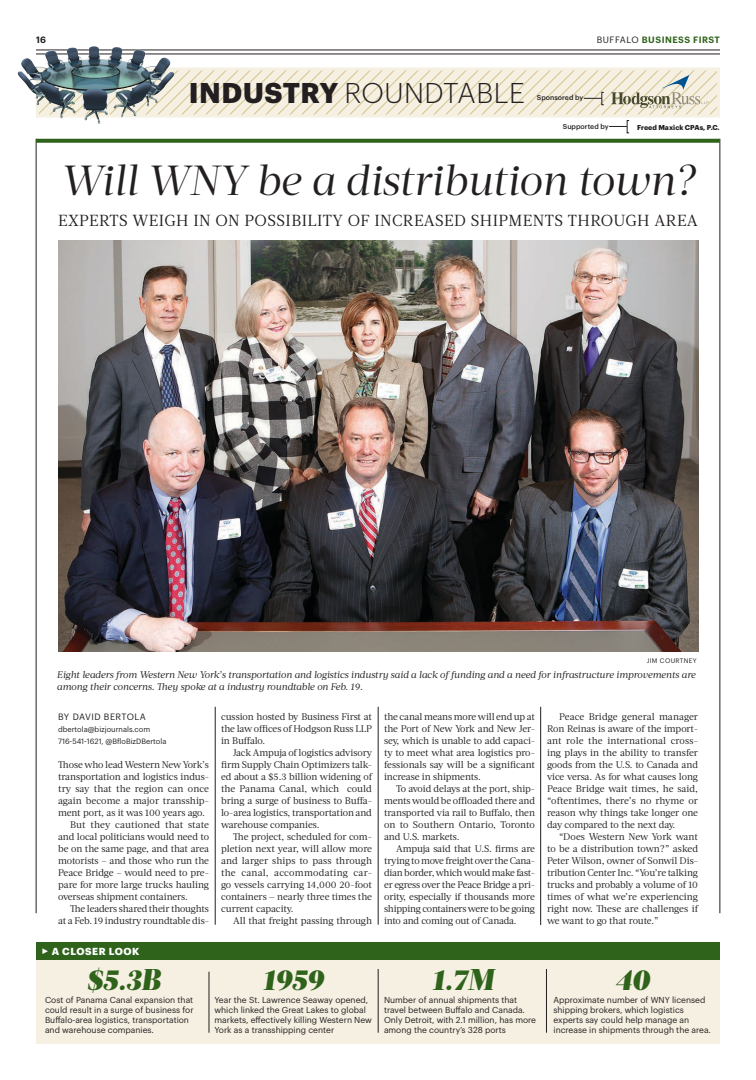
<style>
.page{position:relative;width:756px;height:1080px;background:#fff}
.page>*{position:absolute;margin:0;border:0;box-sizing:border-box;transform-origin:0 0}
.Headline_-_News__42{font:italic 42px "Acta Headline";letter-spacing:-.01em;color:#231f20}
.Number_-_Big{font:italic 900 30px "Acta Headline";letter-spacing:-.01em;color:#2f631b}
.t1{font:300 28px "Graphik";letter-spacing:.02em;color:#231f20}
.Headline_-_Deck__Cap{font:16px "Acta";letter-spacing:.025em;color:#231f20}
.t2{font:700 10px "Graphik";letter-spacing:.055em;color:#fff}
.Body_Copy_-_Serif__I{font:9.7px/12px "Acta";letter-spacing:-.01em;color:#231f20;text-align:justify}
.Photo_-_Caption__Wit{font:italic 9.7px/12px "Acta";letter-spacing:-.01em;color:#231f20}
.Body_Copy_-_Serif{font:9.7px/12px "Acta";letter-spacing:-.005em;color:#231f20;text-align:justify}
.t3{font:600 9px "Graphik";letter-spacing:.055em;color:#2f631b}
.Byline_-_Staff{font:9px "Graphik";letter-spacing:.055em;color:#231f20}
.t4{font:600 9px "Graphik";color:#231f20}
.Body_Copy_-_Sans_Ser{font:8.5px/10px "Graphik";color:#231f20}
.Byline_-_Staff-2{font:7.5px/12px "Graphik";color:#231f20}
.Body_Copy_-_Serif__R{font:500 7px "Graphik";letter-spacing:.005em;color:#231f20}
.Body_Copy_-_Serif__R-2{font:700 7px "Graphik";letter-spacing:.005em;color:#231f20}
.Photo_-_Caption__Wit-2{font:6.5px "Graphik";letter-spacing:.055em;color:#231f20}
.s1{font-weight:400;color:#231f20}
.s2{font-weight:700}
</style>
<div class="page">
<hr style="left:36px;top:50px;width:684px;height:1px;background:#231f20">
<hr style="left:36px;top:54px;width:684px;height:1px;background:#231f20">
<div style="left:36px;top:67px;width:684px;height:50px;border:3px solid #f5f0e2"></div>
<img style="left:17px;top:46px;width:160px;height:102px">
<hr style="left:36px;top:139px;width:1px;height:774px;background:#231f20">
<hr style="left:720px;top:139px;width:1px;height:774px;background:#231f20">
<img style="left:58px;top:240px;width:640px;height:412px">
<hr style="left:215px;top:707px;width:1px;height:218px;background:#231f20">
<hr style="left:378px;top:707px;width:1px;height:218px;background:#231f20">
<hr style="left:540px;top:707px;width:1px;height:218px;background:#231f20">
<svg style="left:36px;top:139px;width:684px;height:4px;background:#3c6c29"></svg>
<div style="left:36px;top:960px;width:684px;height:84px;background:#f5f0e2"></div>
<div style="left:36px;top:942px;width:684px;height:18px;background:#2f631b"></div>
<hr style="left:209px;top:972px;width:1px;height:61px;background:#231f20">
<hr style="left:378px;top:969px;width:1px;height:64px;background:#231f20">
<hr style="left:546px;top:969px;width:1px;height:64px;background:#231f20">
<svg style="left:38px;top:69px;width:680px;height:64px"></svg>
<p class="t4" style="left:36px;top:33px;width:12px">16</p>
<p class="t3" style="left:597px;top:33px;width:125px"><span class="s1">BUFFALO</span> BUSINESS FIRST</p>
<p class="t1" style="left:189px;top:72px;width:338px"><span class="s2">INDUSTRY</span> ROUNDTABLE</p>
<p class="Body_Copy_-_Serif__R" style="left:537px;top:93px;width:48px">Sponsored by</p>
<p class="Body_Copy_-_Serif__R" style="left:563px;top:121px;width:47px">Supported by</p>
<p class="Body_Copy_-_Serif__R-2" style="left:637px;top:122px;width:84px">Freed Maxick CPAs, P.C.</p>
<p class="Headline_-_News__42" style="left:60px;top:156px;width:637px">Will WNY be a distribution town?</p>
<p class="Headline_-_Deck__Cap" style="left:58px;top:211px;width:641px">EXPERTS WEIGH IN ON POSSIBILITY OF INCREASED SHIPMENTS THROUGH AREA</p>
<p class="Photo_-_Caption__Wit-2" style="left:647px;top:655px;width:52px">JIM COURTNEY</p>
<p class="Photo_-_Caption__Wit" style="left:57px;top:669px;width:640px">Eight leaders from Western New York’s transportation and logistics industry said a lack of funding and a need for infrastructure improvements are among their concerns. They spoke at a industry roundtable on Feb. 19.</p>
<p class="Byline_-_Staff" style="left:58px;top:710px;width:89px">BY DAVID BERTOLA</p>
<p class="Byline_-_Staff-2" style="left:58px;top:723px;width:110px">dbertola@bizjournals.com<br>716-541-1621, @BfloBizDBertola</p>
<p class="Body_Copy_-_Serif" style="left:58px;top:759px;width:153px">Those who lead Western New York’s transportation and logistics indus&shy;try say that the region can once again become a major transship&shy;ment port, as it was 100 years ago.</p>
<p class="Body_Copy_-_Serif__I" style="left:58px;top:819px;width:152px;text-indent:12px">But they cautioned that state and local politicians would need to be on the same page, and that area motorists – and those who run the Peace Bridge – would need to pre&shy;pare for more large trucks hauling overseas shipment containers.</p>
<p class="Body_Copy_-_Serif__I" style="left:58px;top:903px;width:152px;text-align:right">The leaders shared their thoughts<br>at a Feb. 19 industry roundtable dis-</p>
<p class="Body_Copy_-_Serif__I" style="left:221px;top:711px;width:152px">cussion hosted by Business First at the law offices of Hodgson Russ LLP in Buffalo.</p>
<p class="Body_Copy_-_Serif__I" style="left:221px;top:747px;width:152px;text-indent:12px">Jack Ampuja of logistics advisory firm Supply Chain Optimizers talk&shy;ed about a $5.3 billion widening of the Panama Canal, which could bring a surge of business to Buffa&shy;lo-area logistics, transportation and warehouse companies.</p>
<p class="Body_Copy_-_Serif__I" style="left:221px;top:831px;width:153px;text-indent:12px">The project, scheduled for com&shy;pletion next year, will allow more and larger ships to pass through the canal, accommodating car&shy;go vessels carrying 14,000 20-foot containers — nearly three times the current capacity.</p>
<p class="Body_Copy_-_Serif__I" style="left:233px;top:915px;width:140px">All that freight passing through</p>
<p class="Body_Copy_-_Serif__I" style="left:384px;top:711px;width:153px">the canal means more will end up at the Port of New York and New Jer&shy;sey, which is unable to add capaci&shy;ty to meet what area logistics pro&shy;fessionals say will be a significant increase in shipments.</p>
<p class="Body_Copy_-_Serif__I" style="left:384px;top:783px;width:152px;text-indent:12px">To avoid delays at the port, ship&shy;ments would be offloaded there and transported via rail to Buffalo, then on to Southern Ontario, Toronto and U.S. markets.</p>
<p class="Body_Copy_-_Serif__I" style="left:384px;top:843px;width:152px;text-indent:12px">Ampuja said that U.S. firms are trying to move freight over the Cana&shy;dian border, which would make fast&shy;er egress over the Peace Bridge a pri&shy;ority, especially if thousands more shipping containers were to be going into and coming out of Canada.</p>
<p class="Body_Copy_-_Serif__I" style="left:547px;top:711px;width:153px;text-indent:12px">Peace Bridge general manager Ron Reinas is aware of the import&shy;ant role the international cross&shy;ing plays in the ability to transfer goods from the U.S. to Canada and vice versa. As for what causes long Peace Bridge wait times, he said, “oftentimes, there’s no rhyme or reason why things take longer one day compared to the next day.</p>
<p class="Body_Copy_-_Serif__I" style="left:547px;top:831px;width:153px;text-indent:12px">“Does Western New York want to be a distribution town?” asked Peter Wilson, owner of Sonwil Dis&shy;tribution Center Inc. “You’re talking trucks and probably a volume of 10 times of what we’re experiencing right now. These are challenges if we want to go that route.”</p>
<p class="t2" style="left:52px;top:943px;width:89px">A CLOSER LOOK</p>
<p class="Number_-_Big" style="left:87px;top:961px;width:76px">$5.3B</p>
<p class="Body_Copy_-_Sans_Ser" style="left:45px;top:994px;width:150px">Cost of Panama Canal expansion that could result in a surge of business for Buffalo-area logistics, transportation and warehouse companies.</p>
<p class="Number_-_Big" style="left:263px;top:961px;width:62px">1959</p>
<p class="Body_Copy_-_Sans_Ser" style="left:214px;top:994px;width:159px">Year the St. Lawrence Seaway opened, which linked the Great Lakes to global markets, effectively killing Western New York as a transshipping center</p>
<p class="Number_-_Big" style="left:432px;top:961px;width:63px">1.7M</p>
<p class="Body_Copy_-_Sans_Ser" style="left:384px;top:994px;width:154px">Number of annual shipments that travel between Buffalo and Canada.<br>Only Detroit, with 2.1 million, has more among the country’s 328 ports</p>
<p class="Number_-_Big" style="left:615px;top:961px;width:37px">40</p>
<p class="Body_Copy_-_Sans_Ser" style="left:554px;top:994px;width:159px">Approximate number of WNY licensed shipping brokers, which logistics experts say could help manage an increase in shipments through the area.</p>
</div>
